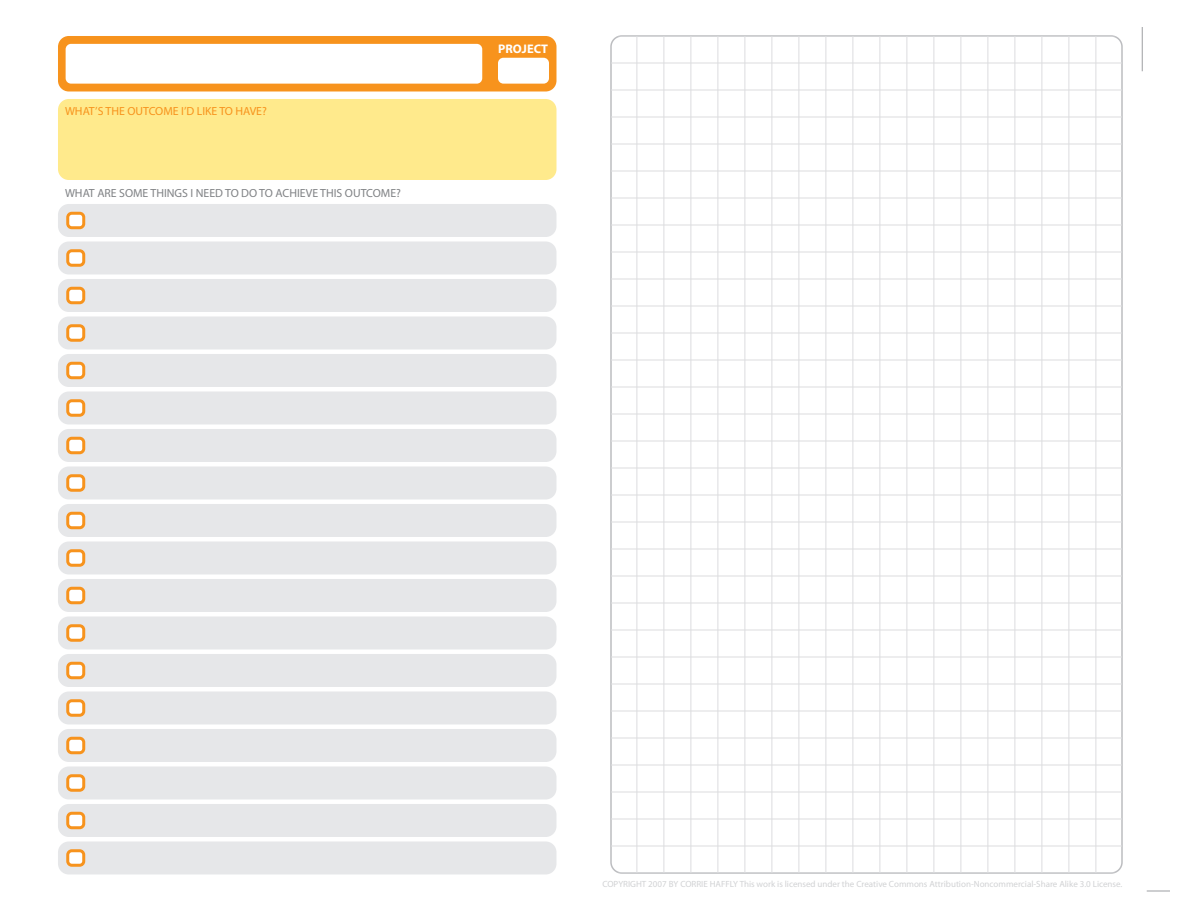
<style>
.page{position:relative;width:1188px;height:918px;background:#fff}
.page>*{position:absolute;margin:0;border:0;box-sizing:border-box;transform-origin:0 0}
.t1{font:700 12.45px "Myriad";color:#fff}
.t2{font:11.85px "Myriad";color:#808285}
.t3{font:11.85px "Myriad";color:#f7931d}
.t4{font:9px "Myriad";color:#d1d2d4}
</style>
<div class="page">
<div style="left:58px;top:36px;width:498px;height:55px;background:#f7931d;border-radius:11px"></div>
<div style="left:58px;top:99px;width:498px;height:81px;background:#ffea8c;border-radius:11px"></div>
<div style="left:58px;top:841px;width:498px;height:33px;background:#e6e7e9;border-radius:11px"></div>
<div style="left:68px;top:851px;width:16px;height:14px;background:#fff;border-radius:4px"></div>
<div style="left:66px;top:849px;width:19px;height:18px;border:3px solid #f7931d;border-radius:4px"></div>
<div style="left:58px;top:804px;width:498px;height:33px;background:#e6e7e9;border-radius:11px"></div>
<div style="left:68px;top:813px;width:16px;height:15px;background:#fff;border-radius:4px"></div>
<div style="left:66px;top:812px;width:19px;height:17px;border:3px solid #f7931d;border-radius:4px"></div>
<div style="left:58px;top:766px;width:498px;height:33px;background:#e6e7e9;border-radius:11px"></div>
<div style="left:68px;top:776px;width:16px;height:14px;background:#fff;border-radius:4px"></div>
<div style="left:66px;top:774px;width:19px;height:18px;border:3px solid #f7931d;border-radius:4px"></div>
<div style="left:58px;top:729px;width:498px;height:33px;background:#e6e7e9;border-radius:11px"></div>
<div style="left:68px;top:738px;width:16px;height:15px;background:#fff;border-radius:4px"></div>
<div style="left:66px;top:737px;width:19px;height:17px;border:3px solid #f7931d;border-radius:4px"></div>
<div style="left:58px;top:691px;width:498px;height:33px;background:#e6e7e9;border-radius:11px"></div>
<div style="left:68px;top:701px;width:16px;height:14px;background:#fff;border-radius:4px"></div>
<div style="left:66px;top:699px;width:19px;height:18px;border:3px solid #f7931d;border-radius:4px"></div>
<div style="left:58px;top:654px;width:498px;height:33px;background:#e6e7e9;border-radius:11px"></div>
<div style="left:68px;top:663px;width:16px;height:15px;background:#fff;border-radius:4px"></div>
<div style="left:66px;top:662px;width:19px;height:17px;border:3px solid #f7931d;border-radius:4px"></div>
<div style="left:58px;top:616px;width:498px;height:33px;background:#e6e7e9;border-radius:11px"></div>
<div style="left:68px;top:626px;width:16px;height:14px;background:#fff;border-radius:4px"></div>
<div style="left:66px;top:624px;width:19px;height:18px;border:3px solid #f7931d;border-radius:4px"></div>
<div style="left:58px;top:579px;width:498px;height:33px;background:#e6e7e9;border-radius:11px"></div>
<div style="left:68px;top:588px;width:16px;height:15px;background:#fff;border-radius:4px"></div>
<div style="left:66px;top:587px;width:19px;height:17px;border:3px solid #f7931d;border-radius:4px"></div>
<div style="left:58px;top:541px;width:498px;height:33px;background:#e6e7e9;border-radius:11px"></div>
<div style="left:68px;top:551px;width:16px;height:14px;background:#fff;border-radius:4px"></div>
<div style="left:66px;top:549px;width:19px;height:18px;border:3px solid #f7931d;border-radius:4px"></div>
<div style="left:58px;top:504px;width:498px;height:33px;background:#e6e7e9;border-radius:11px"></div>
<div style="left:68px;top:513px;width:16px;height:15px;background:#fff;border-radius:4px"></div>
<div style="left:66px;top:512px;width:19px;height:17px;border:3px solid #f7931d;border-radius:4px"></div>
<div style="left:58px;top:466px;width:498px;height:33px;background:#e6e7e9;border-radius:11px"></div>
<div style="left:68px;top:476px;width:16px;height:14px;background:#fff;border-radius:4px"></div>
<div style="left:66px;top:474px;width:19px;height:18px;border:3px solid #f7931d;border-radius:4px"></div>
<div style="left:58px;top:429px;width:498px;height:33px;background:#e6e7e9;border-radius:11px"></div>
<div style="left:68px;top:438px;width:16px;height:15px;background:#fff;border-radius:4px"></div>
<div style="left:66px;top:437px;width:19px;height:17px;border:3px solid #f7931d;border-radius:4px"></div>
<div style="left:58px;top:391px;width:498px;height:33px;background:#e6e7e9;border-radius:11px"></div>
<div style="left:68px;top:401px;width:16px;height:14px;background:#fff;border-radius:4px"></div>
<div style="left:66px;top:399px;width:19px;height:18px;border:3px solid #f7931d;border-radius:4px"></div>
<div style="left:58px;top:354px;width:498px;height:33px;background:#e6e7e9;border-radius:11px"></div>
<div style="left:68px;top:363px;width:16px;height:15px;background:#fff;border-radius:4px"></div>
<div style="left:66px;top:362px;width:19px;height:17px;border:3px solid #f7931d;border-radius:4px"></div>
<div style="left:58px;top:316px;width:498px;height:33px;background:#e6e7e9;border-radius:11px"></div>
<div style="left:68px;top:326px;width:16px;height:14px;background:#fff;border-radius:4px"></div>
<div style="left:66px;top:324px;width:19px;height:18px;border:3px solid #f7931d;border-radius:4px"></div>
<div style="left:58px;top:279px;width:498px;height:33px;background:#e6e7e9;border-radius:11px"></div>
<div style="left:68px;top:288px;width:16px;height:15px;background:#fff;border-radius:4px"></div>
<div style="left:66px;top:287px;width:19px;height:17px;border:3px solid #f7931d;border-radius:4px"></div>
<div style="left:58px;top:241px;width:498px;height:33px;background:#e6e7e9;border-radius:11px"></div>
<div style="left:68px;top:251px;width:16px;height:14px;background:#fff;border-radius:4px"></div>
<div style="left:66px;top:249px;width:19px;height:18px;border:3px solid #f7931d;border-radius:4px"></div>
<div style="left:58px;top:204px;width:498px;height:33px;background:#e6e7e9;border-radius:11px"></div>
<div style="left:68px;top:213px;width:16px;height:15px;background:#fff;border-radius:4px"></div>
<div style="left:66px;top:212px;width:19px;height:17px;border:3px solid #f7931d;border-radius:4px"></div>
<div style="left:66px;top:44px;width:416px;height:40px;background:#fff;border-radius:5px"></div>
<div style="left:498px;top:58px;width:51px;height:26px;background:#fff;border-radius:5px"></div>
<hr style="left:611px;top:873px;width:511px;height:1px;background:#dcdddf">
<hr style="left:611px;top:846px;width:511px;height:1px;background:#dcdddf">
<hr style="left:611px;top:819px;width:511px;height:1px;background:#dcdddf">
<hr style="left:611px;top:792px;width:511px;height:1px;background:#dcdddf">
<hr style="left:611px;top:765px;width:511px;height:1px;background:#dcdddf">
<hr style="left:611px;top:738px;width:511px;height:1px;background:#dcdddf">
<hr style="left:611px;top:711px;width:511px;height:1px;background:#dcdddf">
<hr style="left:611px;top:684px;width:511px;height:1px;background:#dcdddf">
<hr style="left:611px;top:657px;width:511px;height:1px;background:#dcdddf">
<hr style="left:611px;top:630px;width:511px;height:1px;background:#dcdddf">
<hr style="left:611px;top:603px;width:511px;height:1px;background:#dcdddf">
<hr style="left:611px;top:576px;width:511px;height:1px;background:#dcdddf">
<hr style="left:611px;top:549px;width:511px;height:1px;background:#dcdddf">
<hr style="left:611px;top:522px;width:511px;height:1px;background:#dcdddf">
<hr style="left:611px;top:495px;width:511px;height:1px;background:#dcdddf">
<hr style="left:611px;top:468px;width:511px;height:1px;background:#dcdddf">
<hr style="left:611px;top:441px;width:511px;height:1px;background:#dcdddf">
<hr style="left:611px;top:414px;width:511px;height:1px;background:#dcdddf">
<hr style="left:611px;top:387px;width:511px;height:1px;background:#dcdddf">
<hr style="left:611px;top:360px;width:511px;height:1px;background:#dcdddf">
<hr style="left:611px;top:333px;width:511px;height:1px;background:#dcdddf">
<hr style="left:611px;top:306px;width:511px;height:1px;background:#dcdddf">
<hr style="left:611px;top:279px;width:511px;height:1px;background:#dcdddf">
<hr style="left:611px;top:252px;width:511px;height:1px;background:#dcdddf">
<hr style="left:611px;top:225px;width:511px;height:1px;background:#dcdddf">
<hr style="left:611px;top:198px;width:511px;height:1px;background:#dcdddf">
<hr style="left:611px;top:171px;width:511px;height:1px;background:#dcdddf">
<hr style="left:611px;top:144px;width:511px;height:1px;background:#dcdddf">
<hr style="left:611px;top:117px;width:511px;height:1px;background:#dcdddf">
<hr style="left:611px;top:90px;width:511px;height:1px;background:#dcdddf">
<hr style="left:611px;top:63px;width:511px;height:1px;background:#dcdddf">
<hr style="left:611px;top:36px;width:511px;height:1px;background:#dcdddf">
<hr style="left:1096px;top:36px;width:1px;height:837px;background:#dcdddf">
<hr style="left:1069px;top:36px;width:1px;height:837px;background:#dcdddf">
<hr style="left:1042px;top:36px;width:1px;height:837px;background:#dcdddf">
<hr style="left:1015px;top:36px;width:1px;height:837px;background:#dcdddf">
<hr style="left:988px;top:36px;width:1px;height:837px;background:#dcdddf">
<hr style="left:961px;top:36px;width:1px;height:837px;background:#dcdddf">
<hr style="left:934px;top:36px;width:1px;height:837px;background:#dcdddf">
<hr style="left:907px;top:36px;width:1px;height:837px;background:#dcdddf">
<hr style="left:880px;top:36px;width:1px;height:837px;background:#dcdddf">
<hr style="left:853px;top:36px;width:1px;height:837px;background:#dcdddf">
<hr style="left:826px;top:36px;width:1px;height:837px;background:#dcdddf">
<hr style="left:799px;top:36px;width:1px;height:837px;background:#dcdddf">
<hr style="left:772px;top:36px;width:1px;height:837px;background:#dcdddf">
<hr style="left:745px;top:36px;width:1px;height:837px;background:#dcdddf">
<hr style="left:718px;top:36px;width:1px;height:837px;background:#dcdddf">
<hr style="left:691px;top:36px;width:1px;height:837px;background:#dcdddf">
<hr style="left:664px;top:36px;width:1px;height:837px;background:#dcdddf">
<hr style="left:637px;top:36px;width:1px;height:837px;background:#dcdddf">
<hr style="left:1142px;top:27px;width:1px;height:44px;background:#9d9fa2">
<svg style="left:1147px;top:891px;width:23px;height:1px"></svg>
<h2 class="t3" style="left:65px;top:105px;width:203px">WHAT’S THE OUTCOME I’D LIKE TO HAVE?</h2>
<h2 class="t2" style="left:65px;top:187px;width:337px">WHAT ARE SOME THINGS I NEED TO DO TO ACHIEVE THIS OUTCOME?</h2>
<h1 class="t1" style="left:498px;top:43px;width:51px">PROJECT</h1>
<p class="t4" style="left:602px;top:879px;width:522px">COPYRIGHT 2007 BY CORRIE HAFFLY This work is licensed under the Creative Commons Attribution-Noncommercial-Share Alike 3.0 License.</p>
</div>
